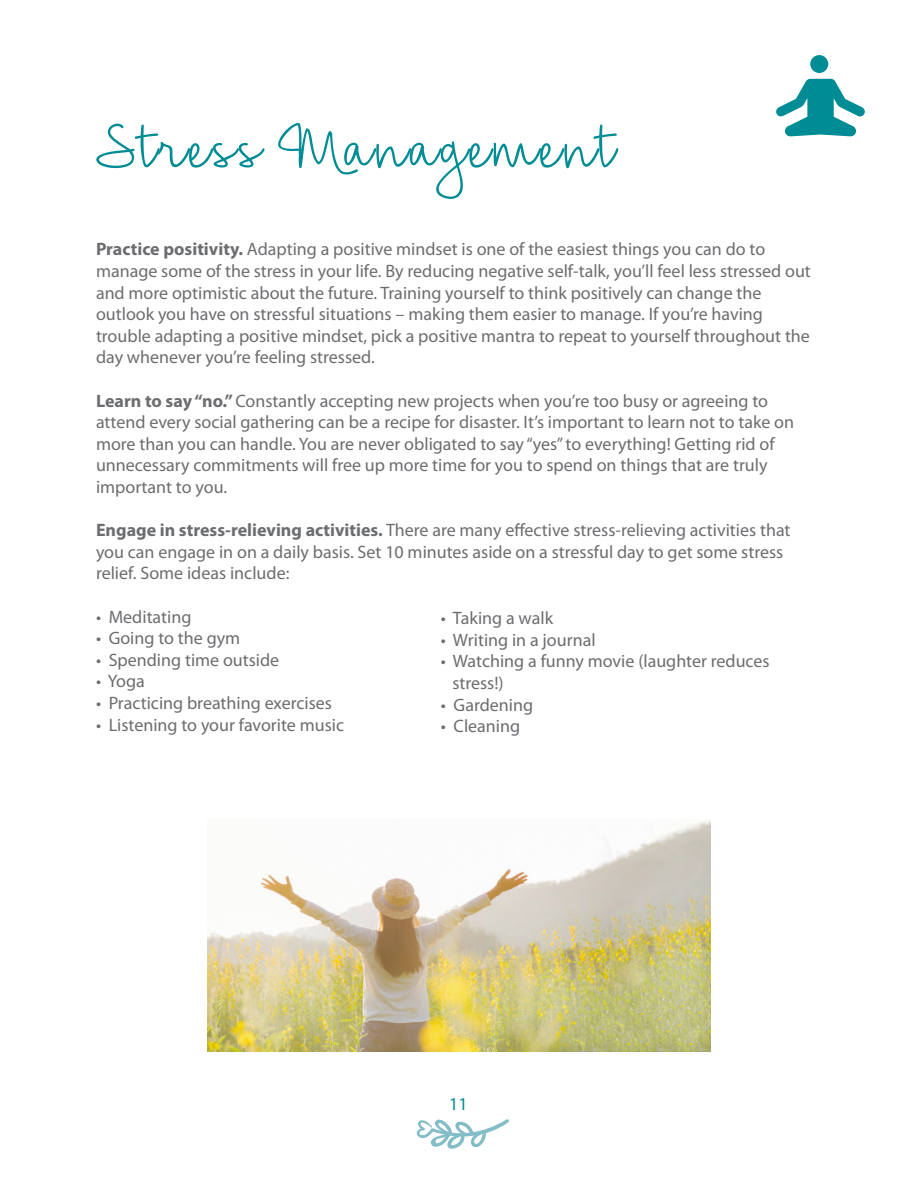
<style>
.page{position:relative;width:918px;height:1188px;background:#fff}
.page>*{position:absolute;margin:0;border:0;box-sizing:border-box;transform-origin:0 0}
.t1{font:300 96px "Hickory Jack";letter-spacing:.025em;color:#008c94}
.t2{font:18px/21.6px "Myriad Pro";color:#6c6d70}
.t3{font:18px "Myriad Pro";color:#008c94}
.s1{font-weight:700}
</style>
<div class="page">
<img style="left:207px;top:820px;width:504px;height:231px">
<svg style="left:776px;top:79px;width:89px;height:58px"></svg>
<div style="left:810px;top:55px;width:18px;height:18px;background:#008c94;border-radius:50%"></div>
<svg style="left:416px;top:1119px;width:93px;height:30px"></svg>
<p class="t1" style="left:96px;top:100px;width:519px">Stress Management</p>
<p class="t2" style="left:96px;top:238px;width:671px"><span class="s1">Practice positivity.</span> Adapting a positive mindset is one of the easiest things you can do to</p>
<p class="t2" style="left:96px;top:260px;width:716px">manage some of the stress in your life. By reducing negative self-talk, you’ll feel less stressed out and more optimistic about the future. Training yourself to think positively can change the</p>
<p class="t2" style="left:96px;top:303px;width:669px">outlook you have on stressful situations – making them easier to manage. If you’re having</p>
<p class="t2" style="left:96px;top:325px;width:715px">trouble adapting a positive mindset, pick a positive mantra to repeat to yourself throughout the day whenever you’re feeling stressed.</p>
<p class="t2" style="left:96px;top:390px;width:700px"><span class="s1">Learn to say “no.”</span> Constantly accepting new projects when you’re too busy or agreeing to attend every social gathering can be a recipe for disaster. It’s important to learn not to take on more than you can handle. You are never obligated to say “yes” to everything! Getting rid of</p>
<p class="t2" style="left:96px;top:454px;width:673px">unnecessary commitments will free up more time for you to spend on things that are truly</p>
<p class="t2" style="left:96px;top:476px;width:133px">important to you.</p>
<p class="t2" style="left:96px;top:519px;width:696px"><span class="s1">Engage in stress-relieving activities.</span> There are many effective stress-relieving activities that you can engage in on a daily basis. Set 10 minutes aside on a stressful day to get some stress relief. Some ideas include:</p>
<p class="t2" style="left:96px;top:606px;width:97px">• Meditating</p>
<p class="t2" style="left:96px;top:627px;width:146px">• Going to the gym</p>
<p class="t2" style="left:96px;top:649px;width:185px">• Spending time outside</p>
<p class="t2" style="left:96px;top:670px;width:50px">• Yoga</p>
<p class="t2" style="left:96px;top:692px;width:237px">• Practicing breathing exercises</p>
<p class="t2" style="left:96px;top:714px;width:250px">• Listening to your favorite music</p>
<p class="t2" style="left:441px;top:607px;width:114px">• Taking a walk</p>
<p class="t2" style="left:441px;top:629px;width:156px">• Writing in a journal</p>
<p class="t2" style="left:441px;top:650px;width:330px">• Watching a funny movie (laughter reduces</p>
<p class="t2" style="left:452px;top:672px;width:53px">stress!)</p>
<p class="t2" style="left:441px;top:693px;width:94px">• Gardening</p>
<p class="t2" style="left:441px;top:715px;width:81px">• Cleaning</p>
<p class="t3" style="left:449px;top:1093px;width:20px">11</p>
</div>
